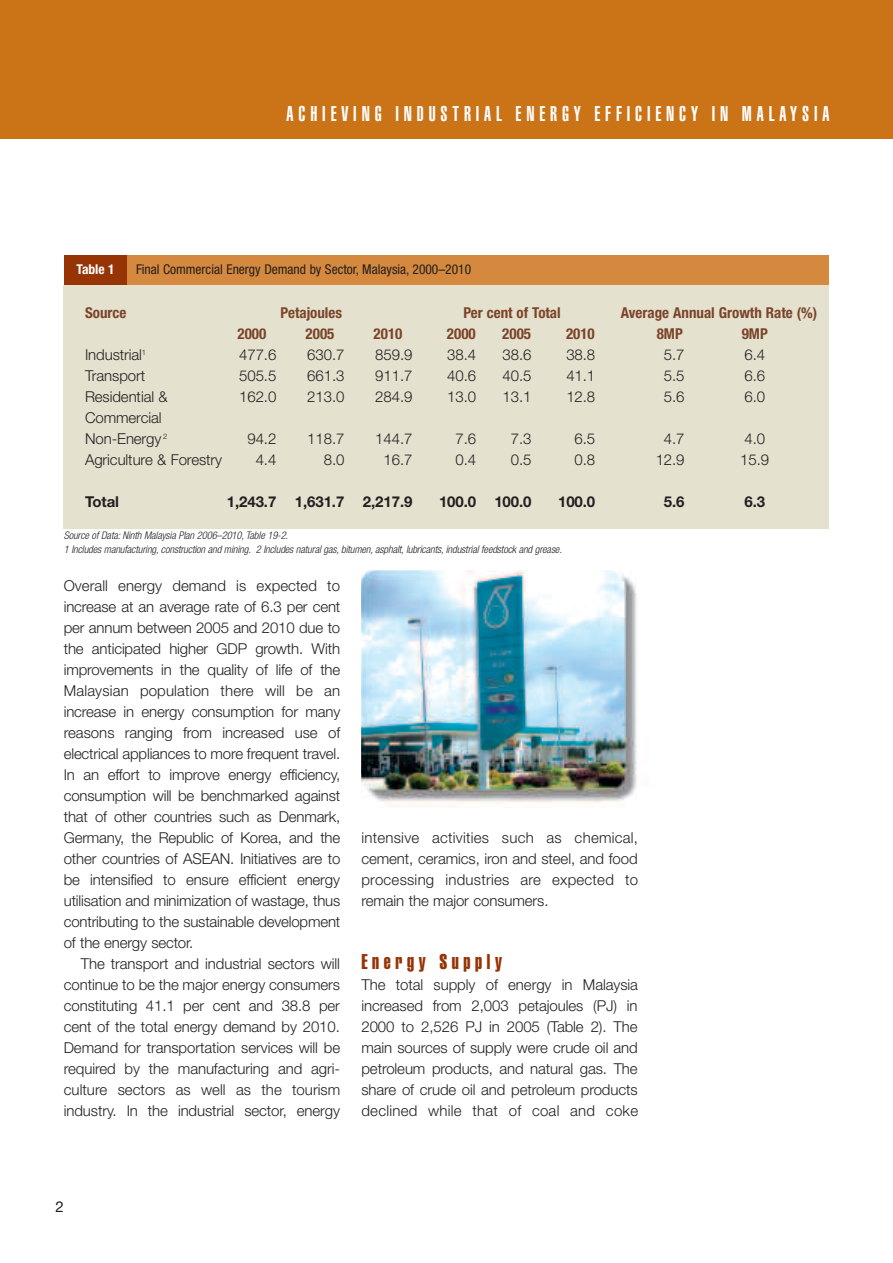
<style>
.page{position:relative;width:893px;height:1263px;background:#fff}
.page>*{position:absolute;margin:0;border:0;box-sizing:border-box;transform-origin:0 0}
.t1{font:900 extra-condensed 21px "Helvetica";letter-spacing:.235em;color:#fff}
.t2{font:21px "Helvetica Extra Compressed";letter-spacing:.22em;color:#963406}
.t3{font:300 15px/21px "Helvetica Neue";letter-spacing:-.005em;color:#231f20;text-align:justify}
.t4{font:700 condensed 15px "Helvetica Neue";color:#7b4429}
.t5{font:700 15px "Helvetica Neue";letter-spacing:-.005em;color:#231f20}
.t6{font:15px "Helvetica Neue";color:#231f20}
.t7{font:condensed 13.5px "Helvetica Neue";color:#231f20}
.t8{font:700 condensed 13.5px "Helvetica Neue";color:#fff}
.t9{font:italic 300 condensed 10.5px/13.5px "Helvetica Neue";letter-spacing:-.01em;color:#231f20}
</style>
<div class="page">
<div style="left:64px;top:285px;width:765px;height:243px;background:#e4e1cf"></div>
<div style="left:0;top:0;width:893px;height:139px;background:#cb7317"></div>
<img style="left:361px;top:570px;width:276px;height:238px">
<div style="left:64px;top:255px;width:64px;height:30px;background:#963406"></div>
<div style="left:128px;top:255px;width:701px;height:30px;background:#d5893e"></div>
<h1 class="t1" style="left:287px;top:106px;width:544px">ACHIEVING INDUSTRIAL ENERGY EFFICIENCY IN MALAYSIA</h1>
<p class="t8" style="left:77px;top:264px;width:40px">Table 1</p>
<p class="t7" style="left:136px;top:264px;width:337px">Final Commercial Energy Demand by Sector, Malaysia, 2000–2010</p>
<p class="t4" style="left:85px;top:307px;width:43px">Source</p>
<p class="t4" style="left:281px;top:307px;width:63px">Petajoules</p>
<p class="t4" style="left:463px;top:307px;width:99px">Per cent of Total</p>
<p class="t4" style="left:621px;top:307px;width:198px">Average Annual Growth Rate (%)</p>
<p class="t3" style="left:85px;top:346px;width:139px;text-align:left">Industrial<sup>1<br></sup>Transport<br>Residential &amp;<br>Commercial<br>Non-Energy <sup>2<br></sup>Agriculture &amp; Forestry</p>
<p class="t5" style="left:85px;top:496px;width:36px">Total</p>
<p class="t4" style="left:238px;top:328px;width:30px">2000</p>
<p class="t4" style="left:306px;top:328px;width:30px">2005</p>
<p class="t4" style="left:374px;top:328px;width:30px">2010</p>
<p class="t4" style="left:447px;top:328px;width:30px">2000</p>
<p class="t4" style="left:502px;top:328px;width:30px">2005</p>
<p class="t4" style="left:566px;top:328px;width:30px">2010</p>
<p class="t4" style="left:657px;top:328px;width:28px">8MP</p>
<p class="t4" style="left:742px;top:328px;width:28px">9MP</p>
<p class="t3" style="left:239px;top:346px;width:39px">477.6<br>505.5<br>162.0</p>
<p class="t3" style="left:247px;top:430px;width:30px;text-align:center">94.2<br>4.4</p>
<p class="t5" style="left:227px;top:496px;width:51px">1,243.7</p>
<p class="t3" style="left:307px;top:346px;width:39px">630.7<br>661.3<br>213.0</p>
<p class="t3" style="left:307px;top:430px;width:39px;text-align:right">118.7<br>8.0</p>
<p class="t5" style="left:295px;top:496px;width:51px">1,631.7</p>
<p class="t3" style="left:375px;top:346px;width:39px">859.9<br>911.7<br>284.9</p>
<p class="t3" style="left:375px;top:430px;width:39px;text-align:center">144.7<br>16.7</p>
<p class="t5" style="left:363px;top:496px;width:51px">2,217.9</p>
<p class="t3" style="left:447px;top:346px;width:30px">38.4<br>40.6<br>13.0</p>
<p class="t3" style="left:456px;top:430px;width:22px">7.6<br>0.4</p>
<p class="t5" style="left:439px;top:496px;width:39px">100.0</p>
<p class="t3" style="left:503px;top:346px;width:30px">38.6<br>40.5<br>13.1</p>
<p class="t3" style="left:511px;top:430px;width:22px">7.3<br>0.5</p>
<p class="t5" style="left:494px;top:496px;width:39px">100.0</p>
<p class="t3" style="left:566px;top:346px;width:30px">38.8<br>41.1<br>12.8</p>
<p class="t3" style="left:575px;top:430px;width:22px">6.5<br>0.8</p>
<p class="t5" style="left:558px;top:496px;width:39px">100.0</p>
<p class="t3" style="left:744px;top:346px;width:22px">6.4<br>6.6<br>6.0</p>
<p class="t3" style="left:740px;top:430px;width:30px">4.0<br>15.9</p>
<p class="t5" style="left:744px;top:496px;width:22px">6.3</p>
<p class="t3" style="left:664px;top:346px;width:22px">5.7<br>5.5<br>5.6</p>
<p class="t3" style="left:656px;top:430px;width:30px;text-align:center">4.7<br>12.9</p>
<p class="t5" style="left:664px;top:496px;width:22px">5.6</p>
<p class="t9" style="left:64px;top:529px;width:500px">Source of Data: Ninth Malaysia Plan 2006–2010, Table 19-2.<br>1 Includes manufacturing, construction and mining. 2 Includes natural gas, bitumen, asphalt, lubricants, industrial feedstock and grease.</p>
<p class="t3" style="left:64px;top:577px;width:278px">Overall energy demand is expected to increase at an average rate of 6.3 per cent per annum between 2005 and 2010 due to the anticipated higher GDP growth. With improvements in the quality of life of the Malaysian population there will be an increase in energy consumption for many reasons ranging from increased use of electrical appliances to more frequent travel.<br>In an effort to improve energy efficiency, consumption will be benchmarked against that of other countries such as Denmark, Germany, the Republic of Korea, and the other countries of ASEAN. Initiatives are to be intensified to ensure efficient energy utilisation and minimization of wastage, thus contributing to the sustainable development of the energy sector.</p>
<p class="t3" style="left:64px;top:955px;width:278px;text-indent:17px">The transport and industrial sectors will continue to be the major energy consumers constituting 41.1 per cent and 38.8 per cent of the total energy demand by 2010.<br>Demand for transportation services will be required by the manufacturing and agri&shy;culture sectors as well as the tourism industry. In the industrial sector, energy</p>
<p class="t3" style="left:361px;top:829px;width:278px">intensive activities such as chemical, cement, ceramics, iron and steel, and food processing industries are expected to remain the major consumers.</p>
<h1 class="t2" style="left:361px;top:954px;width:142px">Energy Supply</h1>
<p class="t3" style="left:361px;top:976px;width:278px">The total supply of energy in Malaysia increased from 2,003 petajoules (PJ) in 2000 to 2,526 PJ in 2005 (Table 2). The main sources of supply were crude oil and petroleum products, and natural gas. The share of crude oil and petroleum products declined while that of coal and coke</p>
<p class="t6" style="left:55px;top:1201px;width:10px">2</p>
</div>
